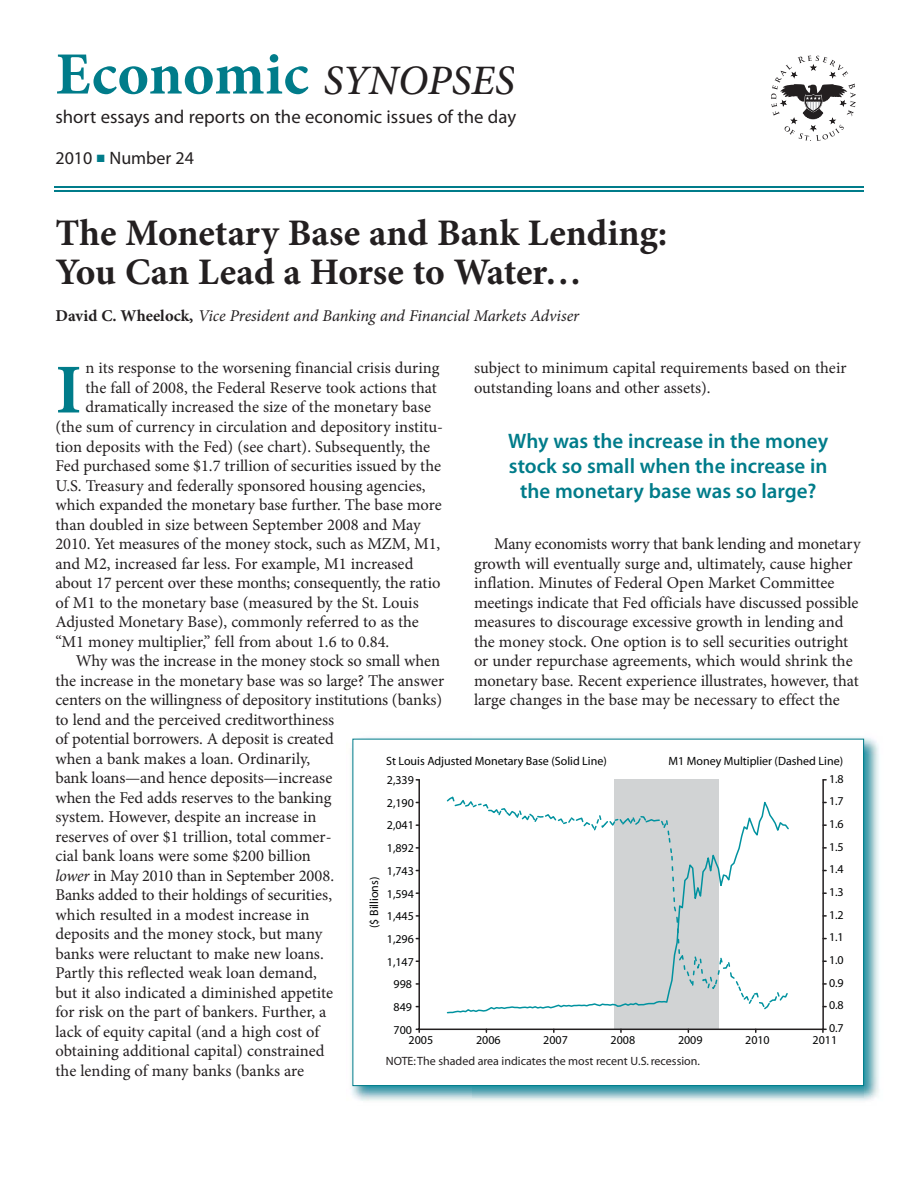
<style>
.page{position:relative;width:918px;height:1188px;background:#fff}
.page>*{position:absolute;margin:0;border:0;box-sizing:border-box;transform-origin:0 0}
.t1{font:700 70.2px "Minion Pro";color:#007c8a}
.t2{font:700 60px "Minion Pro";letter-spacing:.005em;color:#007c8a}
.t3{font:700 37.5px/39px "Minion Pro";color:#231f20}
.t4{font:600 21px/25.2px "Myriad Pro";color:#007c8a;text-align:center}
.t5{font:18.75px "Myriad Pro";color:#231f20}
.t6{font:18px "Myriad Pro";color:#231f20}
.t7{font:16.5px/19.5px "Minion Pro";letter-spacing:-.005em;color:#231f20}
.t8{font:italic 16.5px "Minion Pro";letter-spacing:-.01em;color:#231f20}
.t9{font:12px "Myriad";color:#020303}
.t10{font:12px "Myriad";color:#231f20}
.s1{font-weight:500;font-style:italic;font-size:42px;color:#231f20}
.s2{color:#007c8a}
.s3{font-weight:700;font-style:normal}
.s4{font-style:italic}
</style>
<div class="page">
<svg style="left:771px;top:56px;width:85px;height:85px"></svg>
<hr style="left:54px;top:186px;width:810px;height:2px;background:#007c8a">
<hr style="left:54px;top:190px;width:810px;height:2px;background:#007c8a">
<img style="left:351px;top:737px;width:528px;height:364px">
<img style="left:472px;top:737px;width:392px;height:361px">
<div style="left:353px;top:740px;width:510px;height:345px;background:#fff"></div>
<div style="left:615px;top:779px;width:104px;height:250px;background:#d1d3d4"></div>
<hr style="left:419px;top:1029px;width:404px;height:1px;background:#231f20">
<svg style="left:415px;top:779px;width:6px;height:253px"></svg>
<svg style="left:446px;top:801px;width:343px;height:213px"></svg>
<hr style="left:822px;top:780px;width:2px;height:249px;background:#231f20">
<svg style="left:446px;top:795px;width:225px;height:47px"></svg>
<svg style="left:670px;top:849px;width:3px;height:11px"></svg>
<svg style="left:673px;top:898px;width:6px;height:35px"></svg>
<svg style="left:678px;top:950px;width:111px;height:61px"></svg>
<h2 class="t2" style="left:55px;top:50px;width:461px">Economic <span class="s1">SYNOPSES</span></h2>
<p class="t5" style="left:55px;top:106px;width:462px">short essays and reports on the economic issues of the day</p>
<p class="t6" style="left:55px;top:147px;width:140px">2010 <span class="s2">■</span> Number 24</p>
<h3 class="t3" style="left:55px;top:216px;width:613px">The Monetary Base and Bank Lending:<br>You Can Lead a Horse to Water…</h3>
<p class="t8" style="left:55px;top:310px;width:525px"><span class="s3">David C. Wheelock,</span> Vice President and Banking and Financial Markets Adviser</p>
<h1 class="t1" style="left:55px;top:361px;width:28px">I</h1>
<p class="t7" style="left:85px;top:360px;width:355px">n its response to the worsening financial crisis during</p>
<p class="t7" style="left:474px;top:360px;width:374px">subject to minimum capital requirements based on their outstanding loans and other assets).</p>
<p class="t7" style="left:85px;top:379px;width:353px">the fall of 2008, the Federal Reserve took actions that</p>
<p class="t7" style="left:85px;top:399px;width:347px">dramatically increased the size of the monetary base</p>
<p class="t7" style="left:55px;top:418px;width:389px">(the sum of currency in circulation and depository institu-</p>
<p class="t7" style="left:55px;top:438px;width:376px">tion deposits with the Fed) (see chart). Subsequently, the</p>
<p class="t7" style="left:55px;top:458px;width:387px">Fed purchased some $1.7 trillion of securities issued by the</p>
<p class="t7" style="left:55px;top:477px;width:372px">U.S. Treasury and federally sponsored housing agencies,</p>
<p class="t7" style="left:55px;top:497px;width:388px">which expanded the monetary base further. The base more</p>
<p class="t7" style="left:55px;top:516px;width:367px">than doubled in size between September 2008 and May</p>
<p class="t7" style="left:55px;top:536px;width:386px">2010. Yet measures of the money stock, such as MZM, M1,</p>
<p class="t7" style="left:55px;top:555px;width:359px">and M2, increased far less. For example, M1 increased</p>
<p class="t7" style="left:55px;top:575px;width:387px">about 17 percent over these months; consequently, the ratio</p>
<p class="t7" style="left:55px;top:594px;width:365px">of M1 to the monetary base (measured by the St. Louis</p>
<p class="t7" style="left:55px;top:614px;width:365px">Adjusted Monetary Base), commonly referred to as the</p>
<p class="t7" style="left:55px;top:633px;width:335px">“M1 money multiplier,” fell from about 1.6 to 0.84.</p>
<p class="t7" style="left:76px;top:653px;width:366px">Why was the increase in the money stock so small when</p>
<p class="t7" style="left:55px;top:672px;width:390px">the increase in the monetary base was so large? The answer</p>
<p class="t7" style="left:55px;top:692px;width:388px">centers on the willingness of depository institutions (banks)</p>
<p class="t7" style="left:55px;top:711px;width:280px">to lend and the perceived creditworthiness</p>
<p class="t7" style="left:55px;top:731px;width:280px">of potential borrowers. A deposit is created</p>
<p class="t7" style="left:55px;top:750px;width:256px">when a bank makes a loan. Ordi narily,</p>
<p class="t7" style="left:55px;top:770px;width:278px">bank loans—and hence deposits—increase</p>
<p class="t7" style="left:55px;top:789px;width:278px">when the Fed adds reserves to the banking</p>
<p class="t7" style="left:55px;top:809px;width:263px">system. How ever, despite an increase in</p>
<p class="t7" style="left:55px;top:828px;width:278px">reserves of over $1 trillion, total commer-</p>
<p class="t7" style="left:55px;top:848px;width:257px">cial bank loans were some $200 billion</p>
<p class="t7" style="left:55px;top:867px;width:280px"><span class="s4">lower</span> in May 2010 than in September 2008.</p>
<p class="t7" style="left:55px;top:887px;width:278px">Banks added to their holdings of securities,</p>
<p class="t7" style="left:55px;top:906px;width:256px">which resulted in a modest increase in</p>
<p class="t7" style="left:55px;top:926px;width:268px">deposits and the money stock, but many</p>
<p class="t7" style="left:55px;top:945px;width:270px">banks were reluctant to make new loans.</p>
<p class="t7" style="left:55px;top:965px;width:263px">Partly this reflected weak loan demand,</p>
<p class="t7" style="left:55px;top:984px;width:279px">but it also indicated a diminished appetite</p>
<p class="t7" style="left:55px;top:1004px;width:273px">for risk on the part of bankers. Further, a</p>
<p class="t7" style="left:55px;top:1023px;width:265px">lack of equity capital (and a high cost of</p>
<p class="t7" style="left:55px;top:1043px;width:271px">obtaining additional capital) constrained</p>
<p class="t7" style="left:55px;top:1062px;width:250px">the lending of many banks (banks are</p>
<p class="t4" style="left:508px;top:430px;width:321px">Why was the increase in the money stock so small when the increase in the monetary base was so large?</p>
<p class="t7" style="left:474px;top:535px;width:388px;text-indent:20px">Many economists worry that bank lending and monetary growth will eventually surge and, ultimately, cause higher inflation. Minutes of Federal Open Market Committee meetings indicate that Fed officials have discussed possible measures to discourage excessive growth in lending and the money stock. One option is to sell securities outright or under repurchase agreements, which would shrink the monetary base. Recent experience illustrates, however, that large changes in the base may be necessary to effect the</p>
<p class="t9" style="left:386px;top:757px;width:222px">St Louis Adjusted Monetary Base (Solid Line)</p>
<p class="t9" style="left:668px;top:757px;width:176px">M1 Money Multiplier (Dashed Line)</p>
<p class="t9" style="left:829px;top:774px;width:16px">1.8</p>
<p class="t9" style="left:387px;top:776px;width:29px">2,339</p>
<p class="t9" style="left:829px;top:797px;width:16px">1.7</p>
<p class="t9" style="left:387px;top:798px;width:29px">2,190</p>
<p class="t9" style="left:829px;top:819px;width:16px">1.6</p>
<p class="t9" style="left:387px;top:821px;width:29px">2,041</p>
<p class="t9" style="left:829px;top:842px;width:16px">1.5</p>
<p class="t9" style="left:387px;top:844px;width:29px">1,892</p>
<p class="t9" style="left:829px;top:865px;width:16px">1.4</p>
<p class="t9" style="left:387px;top:866px;width:29px">1,743</p>
<p class="t9" style="left:370px;top:928px;width:53px;rotate:-90deg">($ Billions)</p>
<p class="t9" style="left:829px;top:887px;width:16px">1.3</p>
<p class="t9" style="left:387px;top:889px;width:29px">1,594</p>
<p class="t9" style="left:829px;top:910px;width:16px">1.2</p>
<p class="t9" style="left:387px;top:912px;width:29px">1,445</p>
<p class="t9" style="left:829px;top:933px;width:16px">1.1</p>
<p class="t9" style="left:387px;top:934px;width:29px">1,296</p>
<p class="t9" style="left:829px;top:956px;width:16px">1.0</p>
<p class="t9" style="left:387px;top:957px;width:29px">1,147</p>
<p class="t9" style="left:829px;top:978px;width:16px">0.9</p>
<p class="t9" style="left:394px;top:980px;width:20px">998</p>
<p class="t9" style="left:829px;top:1001px;width:16px">0.8</p>
<p class="t9" style="left:394px;top:1002px;width:20px">849</p>
<p class="t9" style="left:829px;top:1024px;width:16px">0.7</p>
<p class="t9" style="left:394px;top:1025px;width:20px">700</p>
<p class="t9" style="left:409px;top:1036px;width:26px">2005</p>
<p class="t9" style="left:476px;top:1036px;width:26px">2006</p>
<p class="t9" style="left:543px;top:1036px;width:26px">2007</p>
<p class="t9" style="left:611px;top:1036px;width:26px">2008</p>
<p class="t9" style="left:678px;top:1036px;width:26px">2009</p>
<p class="t9" style="left:745px;top:1036px;width:26px">2010</p>
<p class="t9" style="left:813px;top:1036px;width:26px">2011</p>
<p class="t10" style="left:386px;top:1056px;width:316px">NOTE: The shaded area indicates the most recent U.S. recession.</p>
</div>
